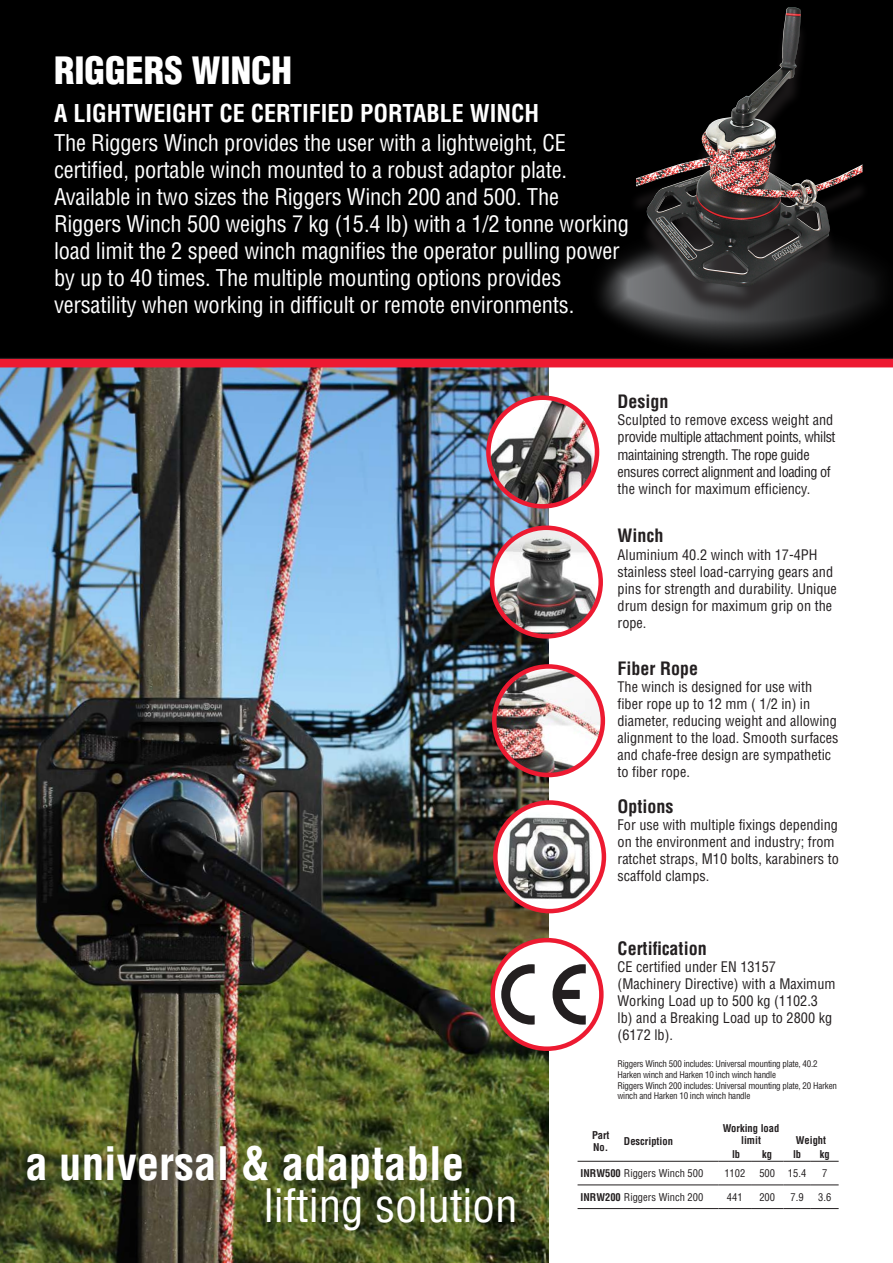
<style>
.page{position:relative;width:893px;height:1263px;background:#fff}
.page>*{position:absolute;margin:0;border:0;box-sizing:border-box;transform-origin:0 0}
.t1{font:700 condensed 45px "Helvetica LT Std";color:#fff}
.t2{font:condensed 45px "Helvetica LT Std";color:#fff}
.t3{font:900 condensed 36.75px "Helvetica";color:#fff}
.t4{font:700 condensed 24px "Helvetica";color:#fff}
.t5{font:condensed 22.5px/27px "Helvetica";letter-spacing:-.01em;color:#fff}
.t6{font:700 condensed 18px "Helvetica LT Std";color:#231f20}
.t7{font:condensed 14.25px/17.1px "Helvetica LT Std";color:#231f20}
.t8{font:condensed 14.25px/17.1px "Helvetica LT Std";letter-spacing:-.03em;color:#231f20}
.Chart_Headings{font:condensed 10.5px "Helvetica";color:#231f20}
.Chart_Headings-2{font:700 condensed 10.5px/12px "Helvetica";color:#231f20}
.Chart_Text{font:condensed 10.5px "Helvetica";color:#231f20}
.Chart_Heading__descr{font:700 condensed 10.5px "Helvetica";color:#231f20}
.t9{font:condensed 9px/10.8px "Helvetica";letter-spacing:-.025em;color:#231f20}
.s1{font-family:"Helvetica LT Std";font-weight:700}
</style>
<div class="page">
<img style="left:0;top:367px;width:549px;height:896px">
<div style="left:0;top:0;width:893px;height:359px;background:#000"></div>
<div style="left:493px;top:940px;width:108px;height:109px;background:#fff;border-radius:50%"></div>
<svg style="left:553px;top:964px;width:33px;height:60px"></svg>
<svg style="left:501px;top:964px;width:34px;height:60px"></svg>
<div style="left:490px;top:938px;width:114px;height:113px;border:4px solid #ed1a31;border-radius:50%"></div>
<img style="left:495px;top:802px;width:109px;height:101px">
<div style="left:493px;top:800px;width:113px;height:113px;border:4px solid #ed1a31;border-radius:50%"></div>
<img style="left:494px;top:666px;width:109px;height:109px;border-radius:54px">
<div style="left:492px;top:664px;width:113px;height:113px;border:4px solid #ed1a31;border-radius:50%"></div>
<img style="left:492px;top:528px;width:109px;height:108px;border-radius:54px">
<div style="left:490px;top:525px;width:113px;height:114px;border:4px solid #ed1a31;border-radius:50%"></div>
<img style="left:488px;top:398px;width:109px;height:108px;border-radius:54px">
<div style="left:486px;top:395px;width:113px;height:114px;border:4px solid #ed1a31;border-radius:50%"></div>
<div style="left:584px;top:212px;width:309px;height:153px;background:#231f20;opacity:.72"></div>
<hr style="left:578px;top:1161px;width:46px;height:1px;background:#231f20">
<hr style="left:624px;top:1161px;width:95px;height:1px;background:#231f20">
<hr style="left:719px;top:1161px;width:32px;height:1px;background:#231f20">
<hr style="left:751px;top:1161px;width:32px;height:1px;background:#231f20">
<svg style="left:783px;top:1161px;width:56px;height:1px"></svg>
<hr style="left:578px;top:1184px;width:46px;height:1px;background:#231f20">
<hr style="left:624px;top:1184px;width:95px;height:1px;background:#231f20">
<hr style="left:719px;top:1184px;width:32px;height:1px;background:#231f20">
<hr style="left:751px;top:1184px;width:32px;height:1px;background:#231f20">
<svg style="left:783px;top:1184px;width:56px;height:1px"></svg>
<hr style="left:578px;top:1208px;width:46px;height:1px;background:#231f20">
<hr style="left:624px;top:1208px;width:95px;height:1px;background:#231f20">
<hr style="left:719px;top:1208px;width:32px;height:1px;background:#231f20">
<hr style="left:751px;top:1208px;width:32px;height:1px;background:#231f20">
<svg style="left:783px;top:1208px;width:56px;height:1px"></svg>
<div style="left:0;top:359px;width:893px;height:8px;background:#ed1a32"></div>
<div style="left:628px;top:20px;width:242px;height:296px;background:#231f20;opacity:.75"></div>
<img style="left:636px;top:7px;width:226px;height:283px">
<p class="t3" style="left:54px;top:47px;width:239px">RIGGERS WINCH</p>
<p class="t4" style="left:54px;top:99px;width:487px">A LIGHTWEIGHT CE CERTIFIED PORTABLE WINCH</p>
<p class="t5" style="left:54px;top:129px;width:577px">The Riggers Winch provides the user with a lightweight, CE certified, portable winch mounted to a robust adaptor plate.<br>Available in two sizes the Riggers Winch 200 and 500. The Riggers Winch 500 weighs 7 kg (15.4 lb) with a 1/2 tonne working load limit the 2 speed winch magnifies the operator pulling power by up to 40 times. The multiple mounting options provides versatility when working in difficult or remote environments.</p>
<p class="t6" style="left:618px;top:390px;width:52px">Design</p>
<p class="t8" style="left:618px;top:411px;width:219px">Sculpted to remove excess weight and provide multiple attachment points, whilst maintaining strength. The rope guide ensures correct alignment and loading of the winch for maximum efficiency.</p>
<p class="t6" style="left:618px;top:525px;width:47px">Winch</p>
<p class="t7" style="left:618px;top:546px;width:221px">Aluminium 40.2 winch with 17-4PH stainless steel load-carrying gears and pins for strength and durability. Unique drum design for maximum grip on the rope.</p>
<p class="t6" style="left:617px;top:657px;width:82px">Fiber Rope</p>
<p class="t7" style="left:617px;top:678px;width:223px">The winch is designed for use with fiber rope up to 12 mm ( 1/2 in) in diameter, reducing weight and allowing alignment to the load. Smooth surfaces and chafe-free design are sympathetic to fiber rope.</p>
<p class="t6" style="left:618px;top:795px;width:57px">Options</p>
<p class="t7" style="left:618px;top:816px;width:223px">For use with multiple fixings depending on the environment and industry; from ratchet straps, M10 bolts, karabiners to scaffold clamps.</p>
<p class="t6" style="left:618px;top:937px;width:91px">Certification</p>
<p class="t7" style="left:618px;top:958px;width:219px">CE certified under EN 13157 (Machinery Directive) with a Maximum<br>Working Load up to 500 kg (1102.3 lb) and a Breaking Load up to 2800 kg (6172 lb).</p>
<p class="t1" style="left:26px;top:1135px;width:440px">a universal &amp; adaptable</p>
<p class="t2" style="left:264px;top:1177px;width:255px">lifting solution</p>
<p class="t9" style="left:617px;top:1058px;width:202px">Riggers Winch 500 includes: Universal mounting plate, 40.2<br>Harken winch and Harken 10 inch winch handle</p>
<p class="t9" style="left:617px;top:1080px;width:221px">Riggers Winch 200 includes: Universal mounting plate, 20 Harken winch and Harken 10 inch winch handle</p>
<p class="Chart_Headings-2" style="left:592px;top:1129px;width:19px">Part<br>No.</p>
<p class="Chart_Heading__descr" style="left:624px;top:1135px;width:50px">Description</p>
<p class="Chart_Headings-2" style="left:723px;top:1122px;width:58px;text-align:center">Working load limit</p>
<p class="Chart_Headings-2" style="left:796px;top:1134px;width:32px">Weight</p>
<p class="Chart_Headings-2" style="left:732px;top:1148px;width:10px">lb</p>
<p class="Chart_Headings-2" style="left:762px;top:1148px;width:11px">kg</p>
<p class="Chart_Headings-2" style="left:793px;top:1148px;width:10px">lb</p>
<p class="Chart_Headings-2" style="left:820px;top:1148px;width:11px">kg</p>
<p class="Chart_Headings" style="left:581px;top:1167px;width:124px"><span class="s1">INRW500</span> Riggers Winch 500</p>
<p class="Chart_Text" style="left:724px;top:1167px;width:22px">1102</p>
<p class="Chart_Text" style="left:759px;top:1167px;width:17px">500</p>
<p class="Chart_Text" style="left:788px;top:1167px;width:20px">15.4</p>
<p class="Chart_Text" style="left:822px;top:1167px;width:7px">7</p>
<p class="Chart_Headings" style="left:581px;top:1190px;width:124px"><span class="s1">INRW200</span> Riggers Winch 200</p>
<p class="Chart_Text" style="left:727px;top:1190px;width:17px">441</p>
<p class="Chart_Text" style="left:759px;top:1190px;width:17px">200</p>
<p class="Chart_Text" style="left:791px;top:1190px;width:15px">7.9</p>
<p class="Chart_Text" style="left:818px;top:1190px;width:15px">3.6</p>
</div>
